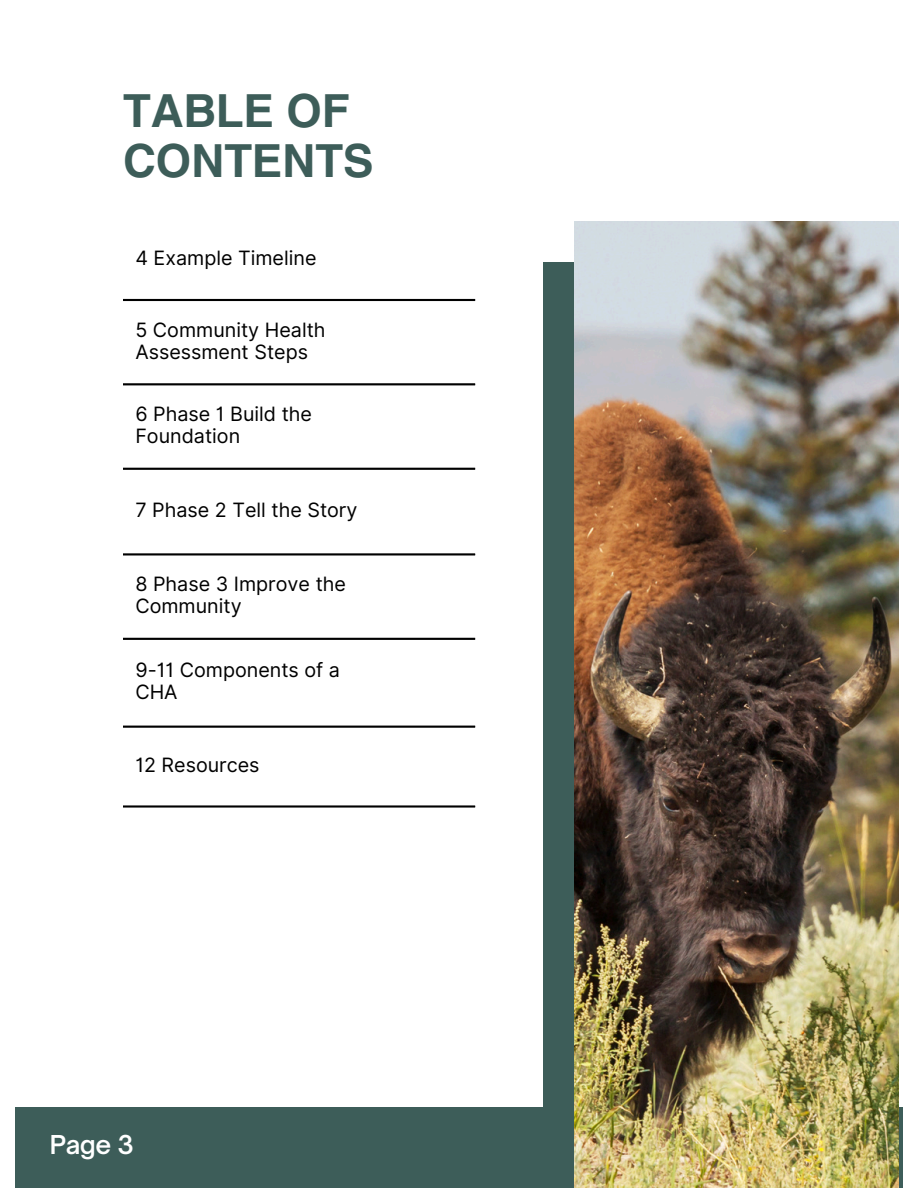
<style>
.page{position:relative;width:918px;height:1188px;background:#fff}
.page>*{position:absolute;margin:0;border:0;box-sizing:border-box;transform-origin:0 0}
.t1{font:700 45.15px/50.8px "Helios";color:#3d5d59}
.t2{font:600 24.9px "Open Sauce One";color:#fff}
.t3{font:19.8px/22.2px "Inter";color:#000}
</style>
<div class="page">
<div style="left:543px;top:262px;width:252px;height:926px;background:#3d5d59"></div>
<hr style="left:123px;top:299px;width:352px;height:2px;background:#000">
<hr style="left:123px;top:383px;width:352px;height:2px;background:#000">
<hr style="left:123px;top:468px;width:352px;height:2px;background:#000">
<hr style="left:123px;top:553px;width:352px;height:2px;background:#000">
<hr style="left:123px;top:638px;width:352px;height:2px;background:#000">
<hr style="left:123px;top:726px;width:352px;height:2px;background:#000">
<hr style="left:123px;top:805px;width:352px;height:3px;background:#000">
<div style="left:15px;top:1107px;width:888px;height:81px;background:#3d5d59"></div>
<img style="left:574px;top:221px;width:324px;height:967px">
<h1 class="t1" style="left:123px;top:84px;width:252px">TABLE OF<br>CONTENTS</h1>
<h2 class="t3" style="left:135px;top:247px;width:183px">4 Example Timeline</h2>
<h2 class="t3" style="left:135px;top:318px;width:192px">5 Community Health<br>Assessment Steps</h2>
<h2 class="t3" style="left:135px;top:403px;width:178px">6 Phase 1 Build the<br>Foundation</h2>
<h2 class="t3" style="left:135px;top:499px;width:224px">7 Phase 2 Tell the Story</h2>
<h2 class="t3" style="left:135px;top:573px;width:212px">8 Phase 3 Improve the<br>Community</h2>
<h2 class="t3" style="left:135px;top:658px;width:206px">9-11 Components of a<br>CHA</h2>
<h2 class="t3" style="left:135px;top:754px;width:126px">12 Resources</h2>
<p class="t2" style="left:50px;top:1129px;width:86px">Page 3</p>
</div>
